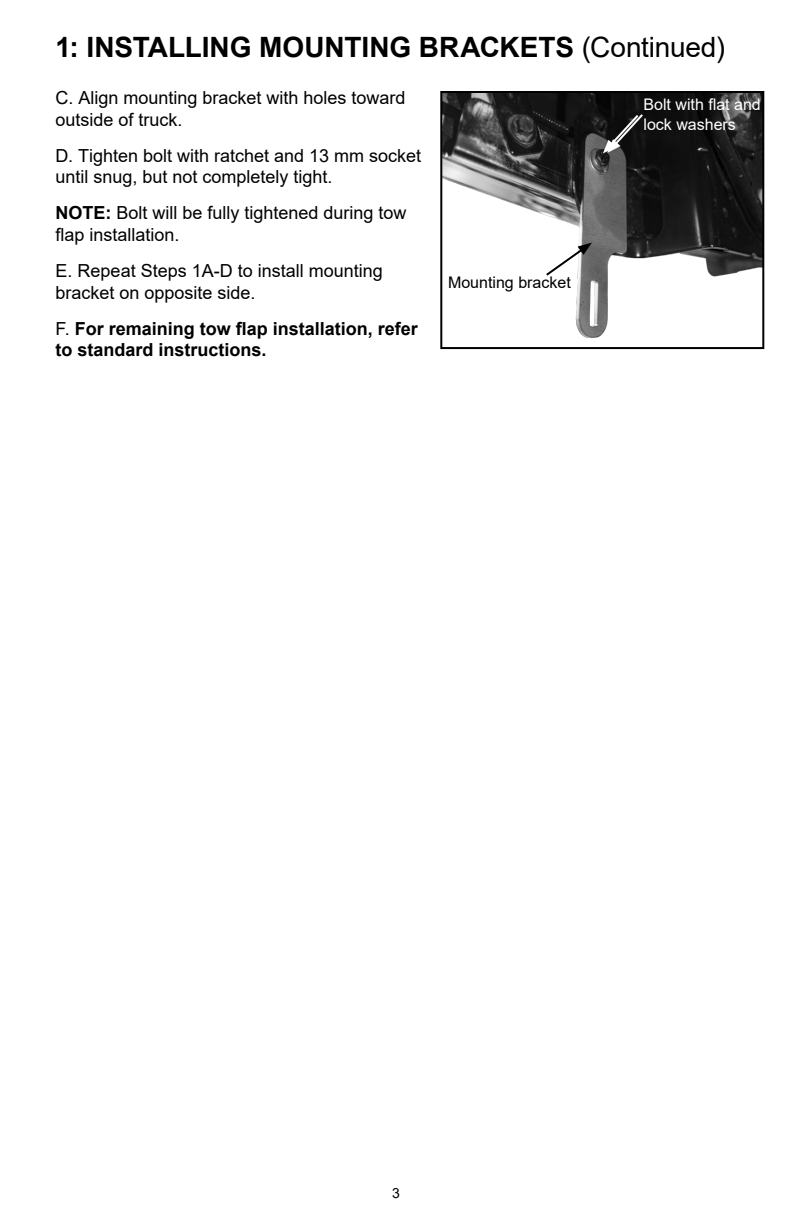
<style>
.page{position:relative;width:792px;height:1224px;background:#fff}
.page>*{position:absolute;margin:0;border:0;box-sizing:border-box;transform-origin:0 0}
.t1{font:700 28px "Arial";letter-spacing:-.005em;color:#000}
.t2{font:18px/21.6px "Arial";color:#000}
.t3{font:700 18px/21.6px "Arial";color:#000}
.t4{font:16px/19.2px "Arial";color:#fff}
.t5{font:16px "Arial";color:#000}
.t6{font:14px "Arial";color:#000}
.s1{font-weight:400}
.s2{font-weight:700}
</style>
<div class="page">
<img style="left:443px;top:94px;width:318px;height:244px">
<div style="left:440px;top:91px;width:324px;height:258px;border:2px solid #000"></div>
<svg style="left:544px;top:243px;width:48px;height:35px"></svg>
<svg style="left:603px;top:112px;width:42px;height:42px;background:#383838"></svg>
<h1 class="t1" style="left:55px;top:28px;width:671px">1: INSTALLING MOUNTING BRACKETS <span class="s1">(Continued)</span></h1>
<p class="t2" style="left:55px;top:87px;width:352px">C. Align mounting bracket with holes toward outside of truck.</p>
<p class="t2" style="left:55px;top:144px;width:367px">D. Tighten bolt with ratchet and 13 mm socket until snug, but not completely tight.</p>
<p class="t2" style="left:55px;top:202px;width:353px"><span class="s2">NOTE:</span> Bolt will be fully tightened during tow flap installation.</p>
<p class="t2" style="left:55px;top:260px;width:329px">E. Repeat Steps 1A-D to install mounting bracket on opposite side.</p>
<p class="t3" style="left:55px;top:318px;width:364px"><span class="s1">F.</span> For remaining tow flap installation, refer to standard instructions.</p>
<p class="t4" style="left:643px;top:95px;width:119px">Bolt with flat and lock washers</p>
<p class="t5" style="left:448px;top:272px;width:124px">Mounting bracket</p>
<p class="t6" style="left:392px;top:1184px;width:9px">3</p>
</div>
